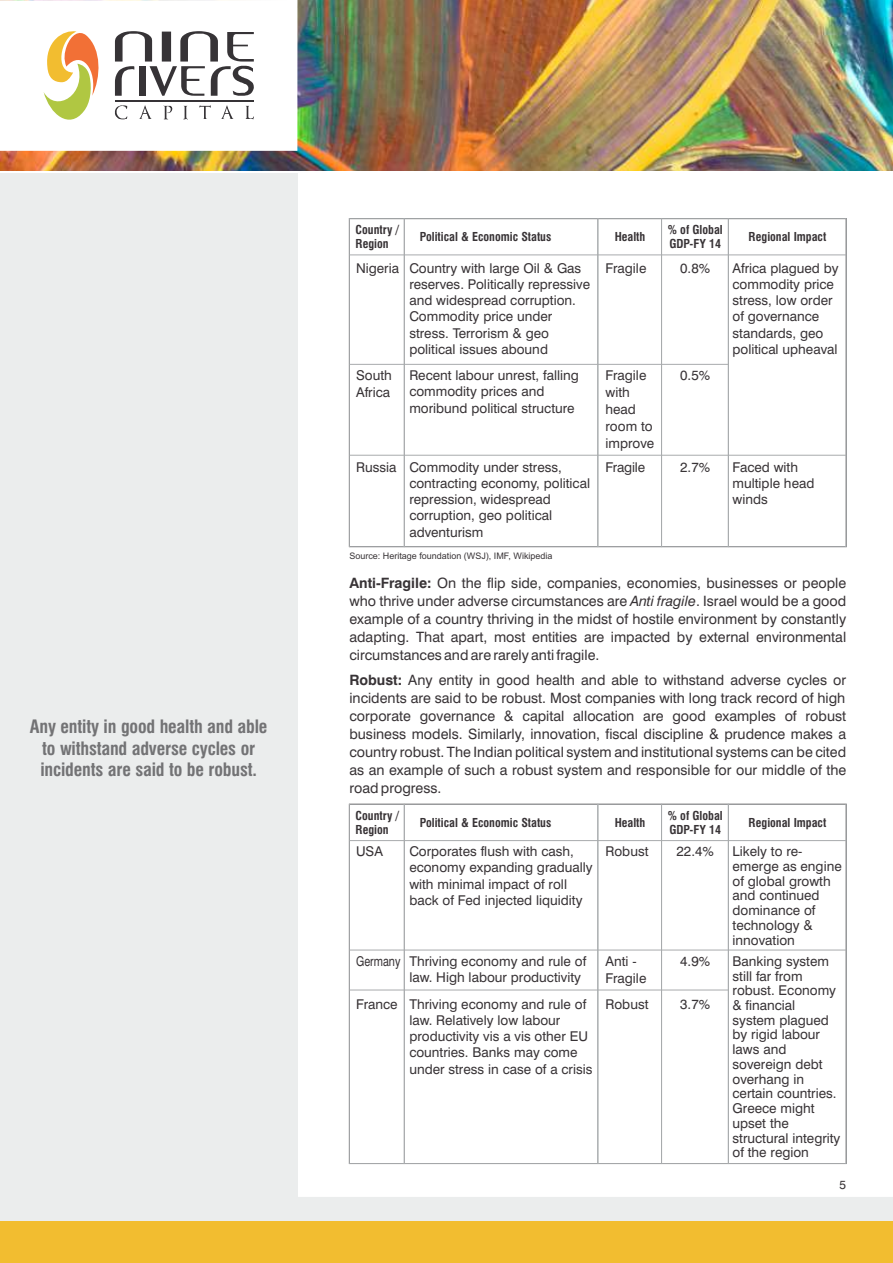
<style>
.page{position:relative;width:893px;height:1263px;background:#fff}
.page>*{position:absolute;margin:0;border:0;box-sizing:border-box;transform-origin:0 0}
.t1{font:700 condensed 18px/21.6px "Swiss 721 BT";letter-spacing:-.01em;color:#737375;text-align:center}
.t2{font:14.25px/18px "Swiss 721 BT";color:#383336;text-align:justify}
.t3{font:13.5px/16.2px "Swiss 721 BT";color:#383336}
.t4{font:13.5px/16.2px "Swiss 721 BT";color:#383336;scale:.8 1}
.t5{font:700 condensed 12px/13.8px "Swiss 721 BT";color:#383336}
.t6{font:12px "Swiss 721 BT";color:#383336}
.t7{font:9px "Arial";color:#383336}
.s1{font-weight:700}
.s2{font-style:italic}
</style>
<div class="page">
<img style="left:0;top:0;width:893px;height:171px">
<div style="left:0;top:0;width:297px;height:151px;background:#fff"></div>
<svg style="left:115px;top:105px;width:139px;height:14px"></svg>
<hr style="left:115px;top:100px;width:139px;height:1px;background:#363336">
<svg style="left:115px;top:31px;width:139px;height:65px"></svg>
<svg style="left:44px;top:31px;width:55px;height:89px"></svg>
<div style="left:0;top:173px;width:298px;height:1089px;background:#e6e8e8"></div>
<div style="left:0;top:1197px;width:893px;height:62px;background:#ebeded"></div>
<div style="left:0;top:1222px;width:893px;height:41px;background:#f2bd30"></div>
<div style="left:728px;top:218px;width:119px;height:329px;border:1px solid #a8abad"></div>
<div style="left:349px;top:218px;width:56px;height:329px;border:1px solid #a8abad"></div>
<div style="left:404px;top:218px;width:194px;height:329px;border:1px solid #a8abad"></div>
<div style="left:597px;top:218px;width:65px;height:329px;border:1px solid #a8abad"></div>
<div style="left:661px;top:218px;width:68px;height:329px;border:1px solid #a8abad"></div>
<hr style="left:349px;top:254px;width:497px;height:1px;background:#a8abad">
<hr style="left:349px;top:364px;width:379px;height:1px;background:#a8abad">
<hr style="left:349px;top:455px;width:497px;height:1px;background:#a8abad">
<div style="left:728px;top:804px;width:119px;height:360px;border:1px solid #a8abad"></div>
<div style="left:349px;top:804px;width:56px;height:360px;border:1px solid #a8abad"></div>
<div style="left:404px;top:804px;width:194px;height:360px;border:1px solid #a8abad"></div>
<div style="left:597px;top:804px;width:65px;height:360px;border:1px solid #a8abad"></div>
<div style="left:661px;top:804px;width:68px;height:360px;border:1px solid #a8abad"></div>
<hr style="left:349px;top:840px;width:497px;height:1px;background:#a8abad">
<hr style="left:349px;top:950px;width:497px;height:1px;background:#a8abad">
<hr style="left:349px;top:990px;width:379px;height:1px;background:#a8abad">
<h1 class="t1" style="left:30px;top:717px;width:239px">Any entity in good health and able to withstand adverse cycles or incidents are said to be robust.</h1>
<p class="t5" style="left:356px;top:224px;width:45px">Country /<br>Region</p>
<p class="t5" style="left:420px;top:231px;width:133px">Political &amp; Economic Status</p>
<p class="t5" style="left:615px;top:231px;width:32px">Health</p>
<p class="t5" style="left:749px;top:231px;width:79px">Regional Impact</p>
<p class="t5" style="left:668px;top:224px;width:56px">% of Global<br>GDP-FY 14</p>
<p class="t3" style="left:409px;top:261px;width:182px">Country with large Oil &amp; Gas reserves. Politically repressive and widespread corruption.<br>Commodity price under stress. Terrorism &amp; geo political issues abound</p>
<p class="t3" style="left:732px;top:261px;width:108px">Africa plagued by commodity price stress, low order of governance standards, geo political upheaval</p>
<p class="t3" style="left:356px;top:261px;width:44px">Nigeria</p>
<p class="t3" style="left:605px;top:261px;width:42px">Fragile</p>
<p class="t3" style="left:680px;top:261px;width:31px">0.8%</p>
<p class="t3" style="left:356px;top:368px;width:37px;line-height:17px">South<br>Africa</p>
<p class="t3" style="left:409px;top:368px;width:171px">Recent labour unrest, falling commodity prices and moribund political structure</p>
<p class="t3" style="left:409px;top:460px;width:182px;text-indent:-53px">Russia Commodity under stress, contracting economy, political repression, widespread corruption, geo political adventurism</p>
<p class="t7" style="left:349px;top:553px;width:205px">Source: Heritage foundation (WSJ), IMF, Wikipedia</p>
<p class="t3" style="left:605px;top:368px;width:50px;line-height:17px">Fragile with head room to improve</p>
<p class="t3" style="left:680px;top:368px;width:31px">0.5%</p>
<p class="t3" style="left:605px;top:460px;width:41px">Fragile</p>
<p class="t3" style="left:680px;top:460px;width:31px">2.7%</p>
<p class="t3" style="left:732px;top:460px;width:83px">Faced with multiple head winds</p>
<p class="t2" style="left:349px;top:575px;width:498px"><span class="s1">Anti-Fragile:</span> On the flip side, companies, economies, businesses or people who thrive under adverse circumstances are <span class="s2">Anti fragile</span>. Israel would be a good example of a country thriving in the midst of hostile environment by constantly adapting. That apart, most entities are impacted by external environmental circumstances and are rarely anti fragile.</p>
<p class="t2" style="left:349px;top:672px;width:498px"><span class="s1">Robust:</span> Any entity in good health and able to withstand adverse cycles or incidents are said to be robust. Most companies with long track record of high corporate governance &amp; capital allocation are good examples of robust business models. Similarly, innovation, fiscal discipline &amp; prudence makes a country robust. The Indian political system and institutional systems can be cited as an example of such a robust system and responsible for our middle of the road progress.</p>
<p class="t5" style="left:356px;top:810px;width:45px">Country /<br>Region</p>
<p class="t5" style="left:420px;top:817px;width:133px">Political &amp; Economic Status</p>
<p class="t5" style="left:615px;top:817px;width:32px">Health</p>
<p class="t5" style="left:749px;top:817px;width:79px">Regional Impact</p>
<p class="t5" style="left:668px;top:810px;width:56px">% of Global<br>GDP-FY 14</p>
<p class="t3" style="left:356px;top:844px;width:28px">USA</p>
<p class="t3" style="left:409px;top:844px;width:185px">Corporates flush with cash, economy expanding gradually with minimal impact of roll back of Fed injected liquidity</p>
<p class="t3" style="left:605px;top:844px;width:44px">Robust</p>
<p class="t3" style="left:676px;top:844px;width:39px">22.4%</p>
<p class="t4" style="left:409px;top:954px;width:223px;text-indent:-53px">Germany Thriving economy and rule of law. High labour productivity</p>
<p class="t3" style="left:605px;top:954px;width:42px;line-height:17px">Anti -<br>Fragile</p>
<p class="t3" style="left:680px;top:954px;width:31px">4.9%</p>
<p class="t3" style="left:356px;top:997px;width:43px">France</p>
<p class="t3" style="left:409px;top:997px;width:185px">Thriving economy and rule of law. Relatively low labour productivity vis a vis other EU countries. Banks may come under stress in case of a crisis</p>
<p class="t3" style="left:605px;top:997px;width:44px">Robust</p>
<p class="t3" style="left:680px;top:997px;width:31px">3.7%</p>
<p class="t3" style="left:732px;top:845px;width:111px;line-height:14.7px">Likely to re&shy;emerge as engine of global growth and continued dominance of technology &amp; innovation</p>
<p class="t3" style="left:732px;top:955px;width:109px;line-height:14.7px">Banking system still far from robust. Economy &amp; financial system plagued by rigid labour laws and sovereign debt overhang in certain countries.<br>Greece might upset the structural integrity of the region</p>
<p class="t6" style="left:840px;top:1180px;width:8px">5</p>
</div>
